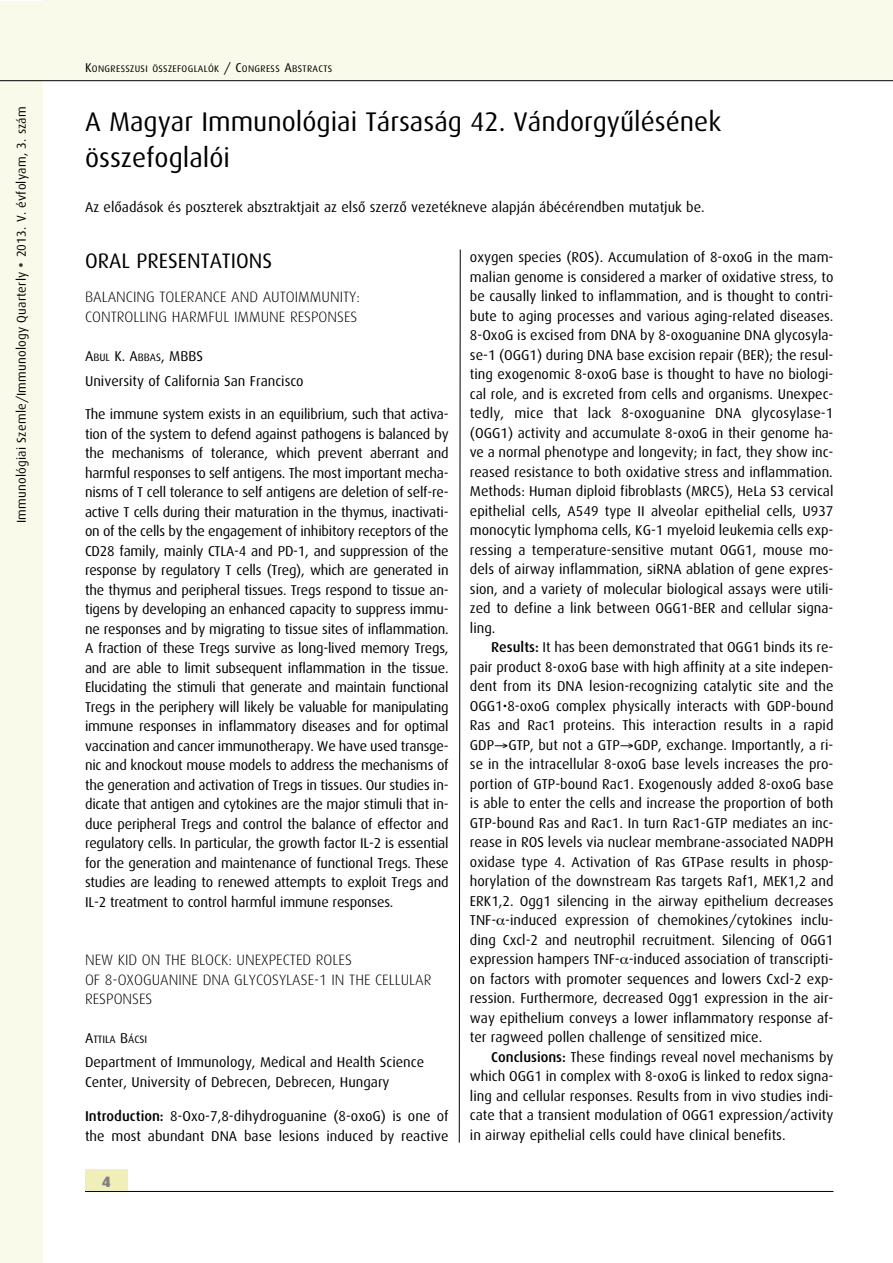
<style>
.page{position:relative;width:893px;height:1263px;background:#fff}
.page>*{position:absolute;margin:0;border:0;box-sizing:border-box;transform-origin:0 0}
.t1{font:27px/36.5px "Dax Hu";color:#000}
.t2{font:21px "Dax Hu";color:#000}
.t3{font:300 15px/19.5px "Dax Hu";color:#000}
.t4{font:900 15px "Dax Hu";color:#808080}
.t5{font:14.25px/19.5px "Dax Hu";color:#000;text-align:justify}
.t6{font:12.75px "Dax Hu";letter-spacing:.015em;color:#000}
.t7{font:10.65px "Dax Hu";color:#000}
.t8{font:9.6px "Dax Hu";letter-spacing:.035em;color:#000}
.s1{color:#333}
.s2{font-size:12.75px}
.s3{font-size:10.65px}
.s4{font-size:14.25px}
.s5{font-weight:500}
</style>
<div class="page">
<div style="left:0;top:1px;width:43px;height:1262px;background:#fafaea"></div>
<div style="left:43px;top:0;width:850px;height:81px;background:#fafaea"></div>
<hr style="left:0;top:80px;width:893px;height:1px;background:#000">
<hr style="left:85px;top:1191px;width:748px;height:1px;background:#000">
<div style="left:85px;top:1169px;width:43px;height:22px;background:#f0efba"></div>
<svg style="left:459px;top:249px;width:2px;height:894px"></svg>
<p class="t6" style="left:16px;top:523px;width:418px;rotate:-90deg">Immunológiai Szemle/Immunology Quarterly <span class="s1">•</span> 2013. V. évfolyam, 3. szám</p>
<p class="t8" style="left:85px;top:65px;width:249px"><span class="s2">K</span>ONGRESSZUSI ÖSSZEFOGLALÓK <span class="s2">/ C</span>ONGRESS <span class="s2">A</span>BSTRACTS</p>
<h1 class="t1" style="left:85px;top:105px;width:638px">A Magyar Immunológiai Társaság 42. Vándorgyûlésének összefoglalói</h1>
<p class="t5" style="left:85px;top:198px;width:621px">Az elôadások és poszterek absztraktjait az elsô szerzô vezetékneve alapján ábécérendben mutatjuk be.</p>
<h2 class="t2" style="left:85px;top:252px;width:189px">ORAL PRESENTATIONS</h2>
<p class="t3" style="left:85px;top:289px;width:277px">BALANCING TOLERANCE AND AUTOIMMUNITY:<br>CONTROLLING HARMFUL IMMUNE RESPONSES</p>
<p class="t5" style="left:85px;top:344px;width:220px;line-height:25.5px">A<span class="s3">BUL</span> K. A<span class="s3">BBAS</span>, MBBS<br>University of California San Francisco</p>
<p class="t5" style="left:85px;top:405px;width:365px">The immune system exists in an equilibrium, such that activa&shy;tion of the system to defend against pathogens is balanced by the mechanisms of tolerance, which prevent aberrant and harmful responses to self antigens. The most important mecha&shy;nisms of T cell tolerance to self antigens are deletion of self-re&shy;active T cells during their maturation in the thymus, inactivati&shy;on of the cells by the engagement of inhibitory receptors of the CD28 family, mainly CTLA-4 and PD-1, and suppression of the response by regulatory T cells (Treg), which are generated in the thymus and peripheral tissues. Tregs respond to tissue an&shy;tigens by developing an enhanced capacity to suppress immu&shy;ne responses and by migrating to tissue sites of inflammation.<br>A fraction of these Tregs survive as long-lived memory Tregs, and are able to limit subsequent inflammation in the tissue.<br>Elucidating the stimuli that generate and maintain functional Tregs in the periphery will likely be valuable for manipulating immune responses in inflammatory diseases and for optimal vaccination and cancer immunotherapy. We have used transge&shy;nic and knockout mouse models to address the mechanisms of the generation and activation of Tregs in tissues. Our studies in&shy;dicate that antigen and cytokines are the major stimuli that in&shy;duce peripheral Tregs and control the balance of effector and regulatory cells. In particular, the growth factor IL-2 is essential for the generation and maintenance of functional Tregs. These studies are leading to renewed attempts to exploit Tregs and IL-2 treatment to control harmful immune responses.</p>
<p class="t3" style="left:85px;top:952px;width:348px">NEW KID ON THE BLOCK: UNEXPECTED ROLES<br>OF 8-OXOGUANINE DNA GLYCOSYLASE-1 IN THE CELLULAR<br>RESPONSES</p>
<p class="t7" style="left:85px;top:1035px;width:64px"><span class="s4">A</span>TTILA <span class="s4">B</span>ÁCSI</p>
<p class="t5" style="left:85px;top:1053px;width:341px">Department of Immunology, Medical and Health Science<br>Center, University of Debrecen, Debrecen, Hungary</p>
<p class="t5" style="left:85px;top:1107px;width:365px"><span class="s5">Introduction:</span> 8-Oxo-7,8-dihydroguanine (8-oxoG) is one of the most abundant DNA base lesions induced by reactive</p>
<p class="t4" style="left:102px;top:1175px;width:10px">4</p>
<p class="t5" style="left:470px;top:248px;width:365px">oxygen species (ROS). Accumulation of 8-oxoG in the mam&shy;malian genome is considered a marker of oxidative stress, to be causally linked to inflammation, and is thought to contri&shy;bute to aging processes and various aging-related diseases.<br>8-OxoG is excised from DNA by 8-oxoguanine DNA glycosyla&shy;se-1 (OGG1) during DNA base excision repair (BER); the resul&shy;ting exogenomic 8-oxoG base is thought to have no biologi&shy;cal role, and is excreted from cells and organisms. Unexpec&shy;tedly, mice that lack 8-oxoguanine DNA glycosylase-1 (OGG1) activity and accumulate 8-oxoG in their genome ha&shy;ve a normal phenotype and longevity; in fact, they show inc&shy;reased resistance to both oxidative stress and inflammation.<br>Methods: Human diploid fibroblasts (MRC5), HeLa S3 cervical epithelial cells, A549 type II alveolar epithelial cells, U937 monocytic lymphoma cells, KG-1 myeloid leukemia cells exp&shy;ressing a temperature-sensitive mutant OGG1, mouse mo&shy;dels of airway inflammation, siRNA ablation of gene expres&shy;sion, and a variety of molecular biological assays were utili&shy;zed to define a link between OGG1-BER and cellular signa&shy;ling.</p>
<p class="t5" style="left:470px;top:638px;width:365px;text-indent:21px"><span class="s5">Results:</span> It has been demonstrated that OGG1 binds its re&shy;pair product 8-oxoG base with high affinity at a site indepen&shy;dent from its DNA lesion-recognizing catalytic site and the OGG1•8-oxoG complex physically interacts with GDP-bound Ras and Rac1 proteins. This interaction results in a rapid GDP→GTP, but not a GTP→GDP, exchange. Importantly, a ri&shy;se in the intracellular 8-oxoG base levels increases the pro&shy;portion of GTP-bound Rac1. Exogenously added 8-oxoG base is able to enter the cells and increase the proportion of both GTP-bound Ras and Rac1. In turn Rac1-GTP mediates an inc&shy;rease in ROS levels via nuclear membrane-associated NADPH oxidase type 4. Activation of Ras GTPase results in phosp&shy;horylation of the downstream Ras targets Raf1, MEK1,2 and ERK1,2. Ogg1 silencing in the airway epithelium decreases TNF- -induced expression of chemokines/cytokines inclu&shy;ding Cxcl-2 and neutrophil recruitment. Silencing of OGG1 expression hampers TNF- -induced association of transcripti&shy;on factors with promoter sequences and lowers Cxcl-2 exp&shy;ression. Furthermore, decreased Ogg1 expression in the air&shy;way epithelium conveys a lower inflammatory response af&shy;ter ragweed pollen challenge of sensitized mice.</p>
<p class="t5" style="left:470px;top:1048px;width:365px;text-indent:21px"><span class="s5">Conclusions:</span> These findings reveal novel mechanisms by which OGG1 in complex with 8-oxoG is linked to redox signa&shy;ling and cellular responses. Results from in vivo studies indi&shy;cate that a transient modulation of OGG1 expression/activity in airway epithelial cells could have clinical benefits.</p>
</div>
